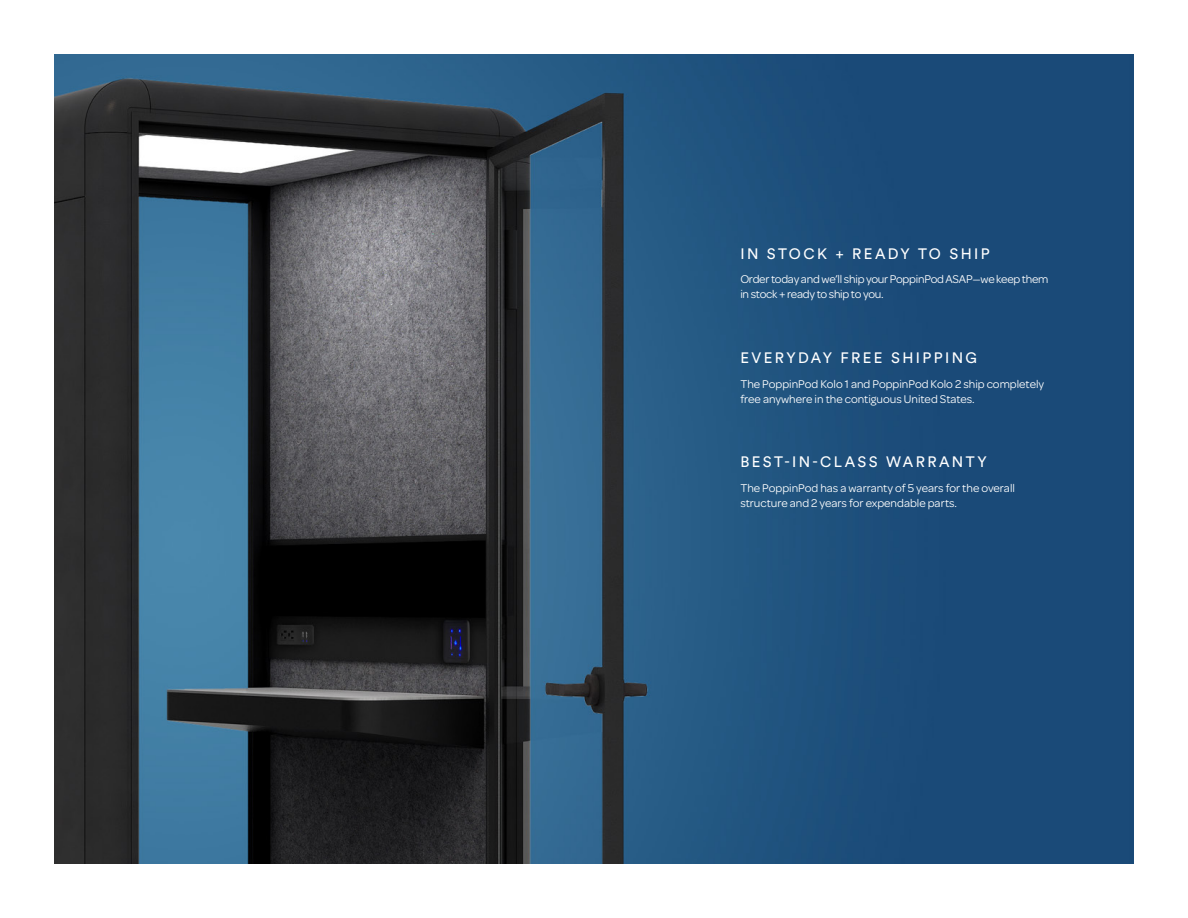
<style>
.page{position:relative;width:1188px;height:918px;background:#fff}
.page>*{position:absolute;margin:0;border:0;box-sizing:border-box;transform-origin:0 0}
.Paragraph_Style_1{font:15px "Circular Pro";letter-spacing:.16em;color:#fff}
.t1{font:12px/15px "Omnes";color:#fff}
.t2{font:12px/15px "Omnes";letter-spacing:-.02em;color:#fff}
</style>
<div class="page">
<img style="left:54px;top:54px;width:1080px;height:810px">
<p class="Paragraph_Style_1" style="left:740px;top:243px;width:251px">IN STOCK + READY TO SHIP</p>
<p class="t2" style="left:740px;top:271px;width:310px">Order today and we’ll ship your PoppinPod ASAP—we keep them in stock + ready to ship to you.</p>
<p class="Paragraph_Style_1" style="left:740px;top:348px;width:238px">EVERYDAY FREE SHIPPING</p>
<p class="t1" style="left:740px;top:376px;width:305px">The PoppinPod Kolo 1 and PoppinPod Kolo 2 ship completely free anywhere in the contiguous United States.</p>
<p class="Paragraph_Style_1" style="left:740px;top:452px;width:248px">BEST-IN-CLASS WARRANTY</p>
<p class="t1" style="left:740px;top:480px;width:276px">The PoppinPod has a warranty of 5 years for the overall structure and 2 years for expendable parts.</p>
</div>
